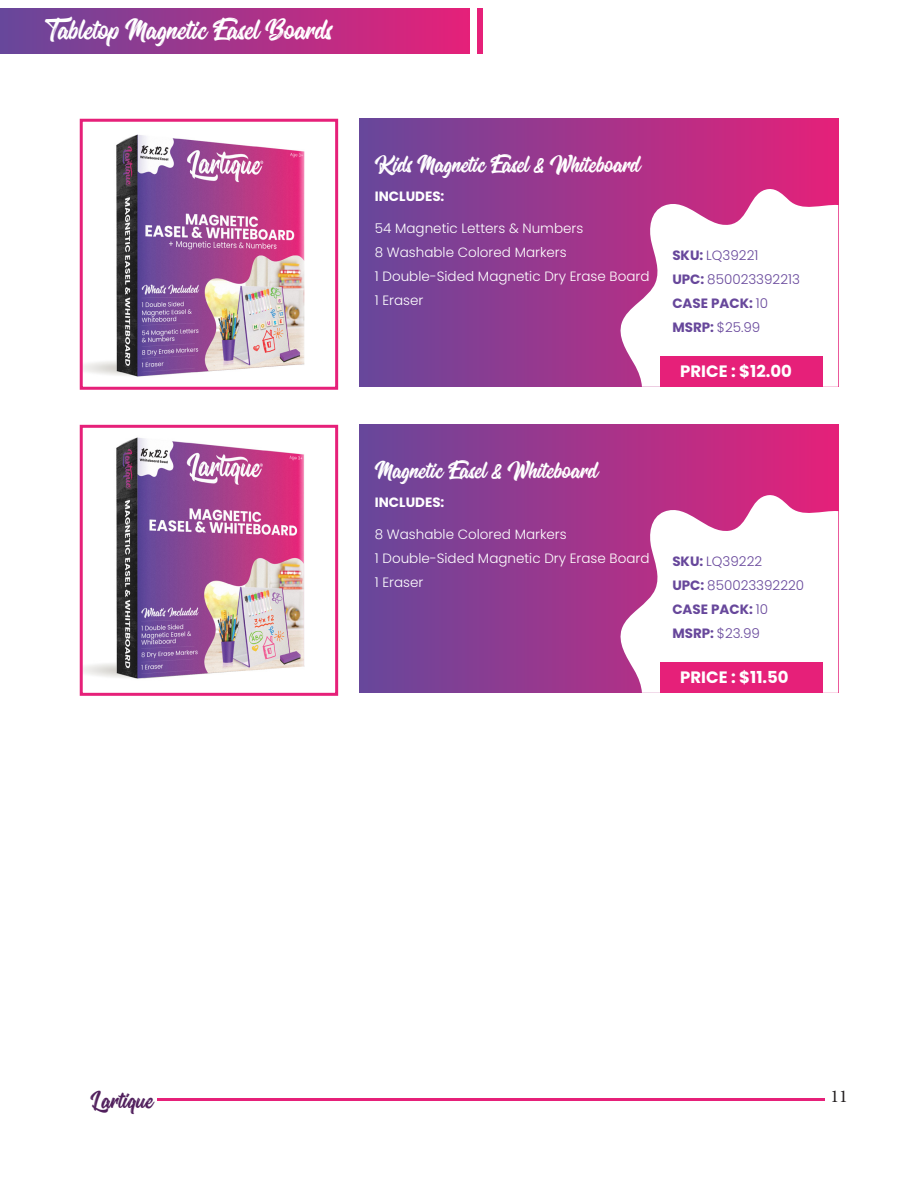
<style>
.page{position:relative;width:918px;height:1188px;background:#fff}
.page>*{position:absolute;margin:0;border:0;box-sizing:border-box;transform-origin:0 0}
.t1{font:36px "Oraqle Script";color:#fff}
.t2{font:30px "Oraqle Script";color:#fff}
.t3{font:30px "Oraqle Script";color:#51205d}
.t4{font:18px "Minion Pro";color:#231f20}
.t5{font:700 16.5px "Poppins";color:#fff}
.t6{font:300 13.5px/24px "Poppins";color:#fff}
.t7{font:300 13.5px "Poppins";color:#67479b}
.t8{font:700 13.5px "Poppins";color:#67479b}
.t9{font:700 13.5px "Poppins";color:#fff}
.s1{font-weight:700}
.s2{font-weight:300}
</style>
<div class="page">
<hr style="left:157px;top:1099px;width:668px;height:2px;background:#e62079">
<img style="left:84px;top:134px;width:221px;height:243px">
<div style="left:80px;top:119px;width:258px;height:271px;border:3px solid #e62079"></div>
<img style="left:84px;top:437px;width:221px;height:242px">
<div style="left:80px;top:425px;width:258px;height:271px;border:3px solid #e62079"></div>
<div style="left:0;top:8px;width:470px;height:46px;background:linear-gradient(to right,#67479b,#e52079)"></div>
<div style="left:477px;top:8px;width:5px;height:46px;background:#e62079"></div>
<div style="left:360px;top:119px;width:478px;height:268px;background:linear-gradient(to right,#67479b,#e52079)"></div>
<div style="left:360px;top:425px;width:478px;height:268px;background:linear-gradient(to right,#67479b,#e52079)"></div>
<svg style="left:617px;top:188px;width:221px;height:199px"></svg>
<svg style="left:617px;top:495px;width:221px;height:198px"></svg>
<div style="left:661px;top:356px;width:162px;height:31px;background:#e62079"></div>
<div style="left:661px;top:662px;width:162px;height:31px;background:#e62079"></div>
<p class="t1" style="left:45px;top:12px;width:288px">Tabletop Magnetic Easel Boards</p>
<p class="t2" style="left:375px;top:149px;width:266px">Kids Magnetic Easel &amp; Whiteboard</p>
<p class="t9" style="left:375px;top:189px;width:71px">INCLUDES:</p>
<p class="t6" style="left:375px;top:216px;width:210px">54 Magnetic Letters &amp; Numbers</p>
<p class="t6" style="left:375px;top:240px;width:193px">8 Washable Colored Markers</p>
<p class="t6" style="left:375px;top:264px;width:276px">1 Double-Sided Magnetic Dry Erase Board</p>
<p class="t6" style="left:375px;top:288px;width:50px">1 Eraser</p>
<p class="t7" style="left:672px;top:248px;width:87px"><span class="s1">SKU:</span> LQ39221</p>
<p class="t7" style="left:672px;top:272px;width:129px"><span class="s1">UPC:</span> 850023392213</p>
<p class="t8" style="left:672px;top:296px;width:97px">CASE PACK: <span class="s2">10</span></p>
<p class="t7" style="left:672px;top:320px;width:90px"><span class="s1">MSRP:</span> $25.99</p>
<p class="t5" style="left:680px;top:362px;width:113px">PRICE : $12.00</p>
<p class="t2" style="left:375px;top:455px;width:224px">Magnetic Easel &amp; Whiteboard</p>
<p class="t9" style="left:375px;top:495px;width:71px">INCLUDES:</p>
<p class="t6" style="left:375px;top:522px;width:193px">8 Washable Colored Markers</p>
<p class="t6" style="left:375px;top:546px;width:276px">1 Double-Sided Magnetic Dry Erase Board<br>1 Eraser</p>
<p class="t7" style="left:672px;top:554px;width:91px"><span class="s1">SKU:</span> LQ39222</p>
<p class="t7" style="left:672px;top:578px;width:133px"><span class="s1">UPC:</span> 850023392220</p>
<p class="t8" style="left:672px;top:602px;width:97px">CASE PACK: <span class="s2">10</span></p>
<p class="t7" style="left:672px;top:626px;width:89px"><span class="s1">MSRP:</span> $23.99</p>
<p class="t5" style="left:680px;top:668px;width:110px">PRICE : $11.50</p>
<h2 class="t3" style="left:90px;top:1085px;width:64px">Lartique</h2>
<h3 class="t4" style="left:831px;top:1084px;width:19px">11</h3>
</div>
